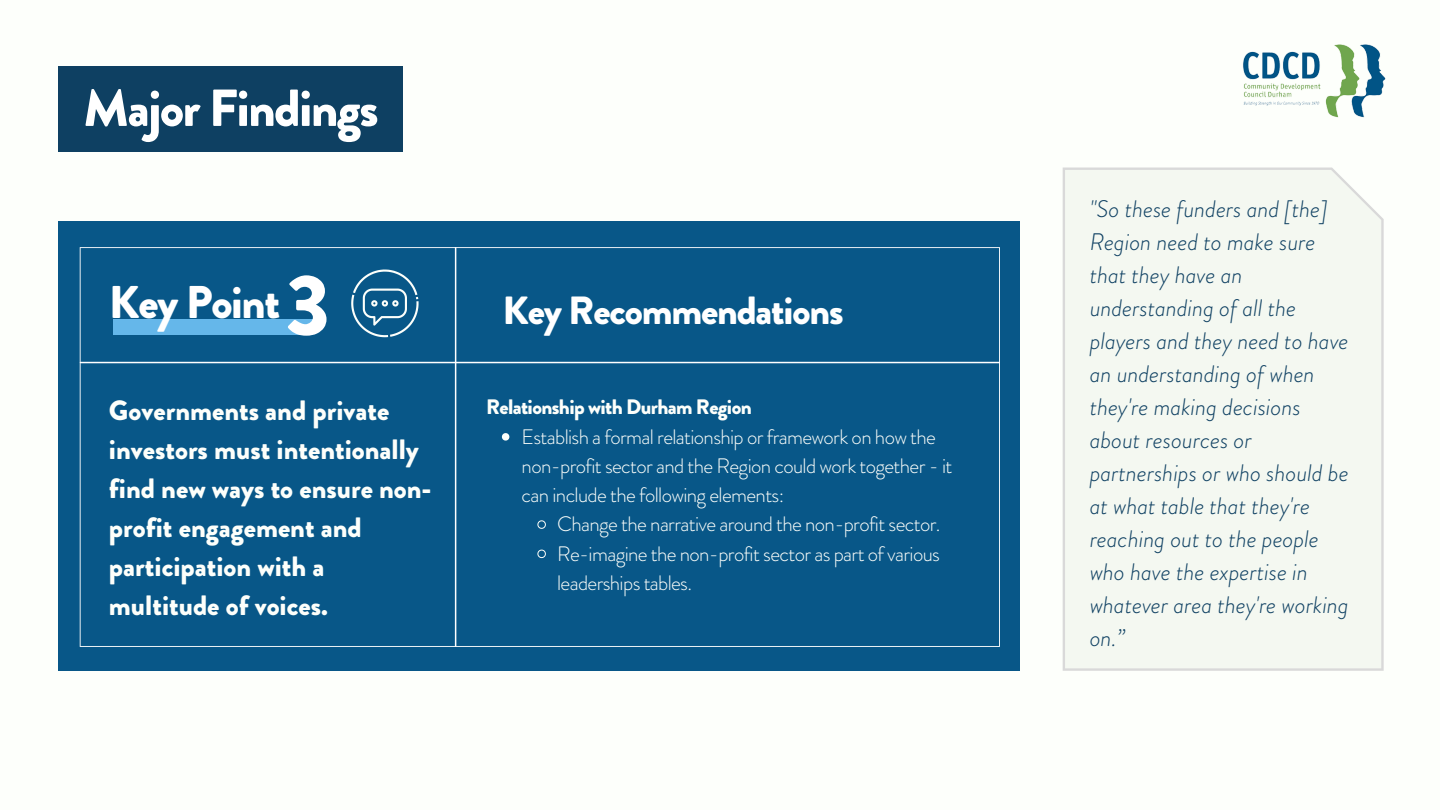
<style>
.page{position:relative;width:1440px;height:810px;background:#fdfffb}
.page>*{position:absolute;margin:0;border:0;box-sizing:border-box;transform-origin:0 0}
.t1{font:900 86.2px "Brandon Grotesque";color:#fff}
.t2{font:900 52px "Brandon Grotesque";letter-spacing:-.03em;color:#fff}
.t3{font:900 45.8px "Brandon Grotesque";letter-spacing:-.03em;color:#fff}
.t4{font:900 39.3px "Brandon Grotesque";letter-spacing:-.03em;color:#fff}
.t5{font:900 28px/39px "Brandon Grotesque";color:#fdfffb}
.t6{font:italic 300 23.9px/33px "Brandon Grotesque";color:#0e4062}
.t7{font:300 20.9px/29.2px "Brandon Grotesque";letter-spacing:-.03em;color:#fdfffb}
.t8{font:900 20.9px "Brandon Grotesque";letter-spacing:-.03em;color:#fdfffb}
</style>
<div class="page">
<div style="left:58px;top:221px;width:961px;height:449px;background:#085788"></div>
<svg style="left:80px;top:247px;width:920px;height:400px"></svg>
<hr style="left:80px;top:362px;width:919px;height:1px;background:#fff">
<hr style="left:455px;top:248px;width:1px;height:398px;background:#fff">
<div style="left:113px;top:319px;width:199px;height:16px;background:#65b7ea"></div>
<svg style="left:502px;top:433px;width:7px;height:8px"></svg>
<svg style="left:537px;top:520px;width:9px;height:9px"></svg>
<svg style="left:537px;top:549px;width:9px;height:9px"></svg>
<svg style="left:351px;top:269px;width:68px;height:68px"></svg>
<div style="left:1063px;top:168px;width:321px;height:503px;background:#f4f8f1"></div>
<img style="left:1243px;top:44px;width:143px;height:74px">
<div style="left:58px;top:67px;width:345px;height:85px;background:#0e4062"></div>
<p class="t2" style="left:68px;top:56px;width:297px">Major Findings</p>
<p class="t2" style="left:83px;top:71px;width:297px">Major Findings</p>
<p class="t1" style="left:286px;top:244px;width:46px">3</p>
<p class="t3" style="left:109px;top:270px;width:173px">Key Point</p>
<p class="t4" style="left:502px;top:283px;width:343px">Key Recommendations</p>
<p class="t5" style="left:109px;top:391px;width:324px">Governments and private investors must intentionally find new ways to ensure non&shy;profit engagement and participation with a multitude of voices.</p>
<p class="t8" style="left:486px;top:392px;width:267px">Relationship with Durham Region</p>
<p class="t7" style="left:522px;top:422px;width:432px">Establish a formal relationship or framework on how the non-profit sector and the Region could work together - it can include the following elements:</p>
<p class="t7" style="left:557px;top:510px;width:385px">Change the narrative around the non-profit sector.</p>
<p class="t7" style="left:557px;top:539px;width:384px">Re-imagine the non-profit sector as part of various leaderships tables.</p>
<p class="t6" style="left:1090px;top:193px;width:261px">"So these funders and [the]<br>Region need to make sure that they have an understanding of all the players and they need to have an understanding of when they're making decisions about resources or partnerships or who should be at what table that they're reaching out to the people who have the expertise in whatever area they're working on.”</p>
</div>
